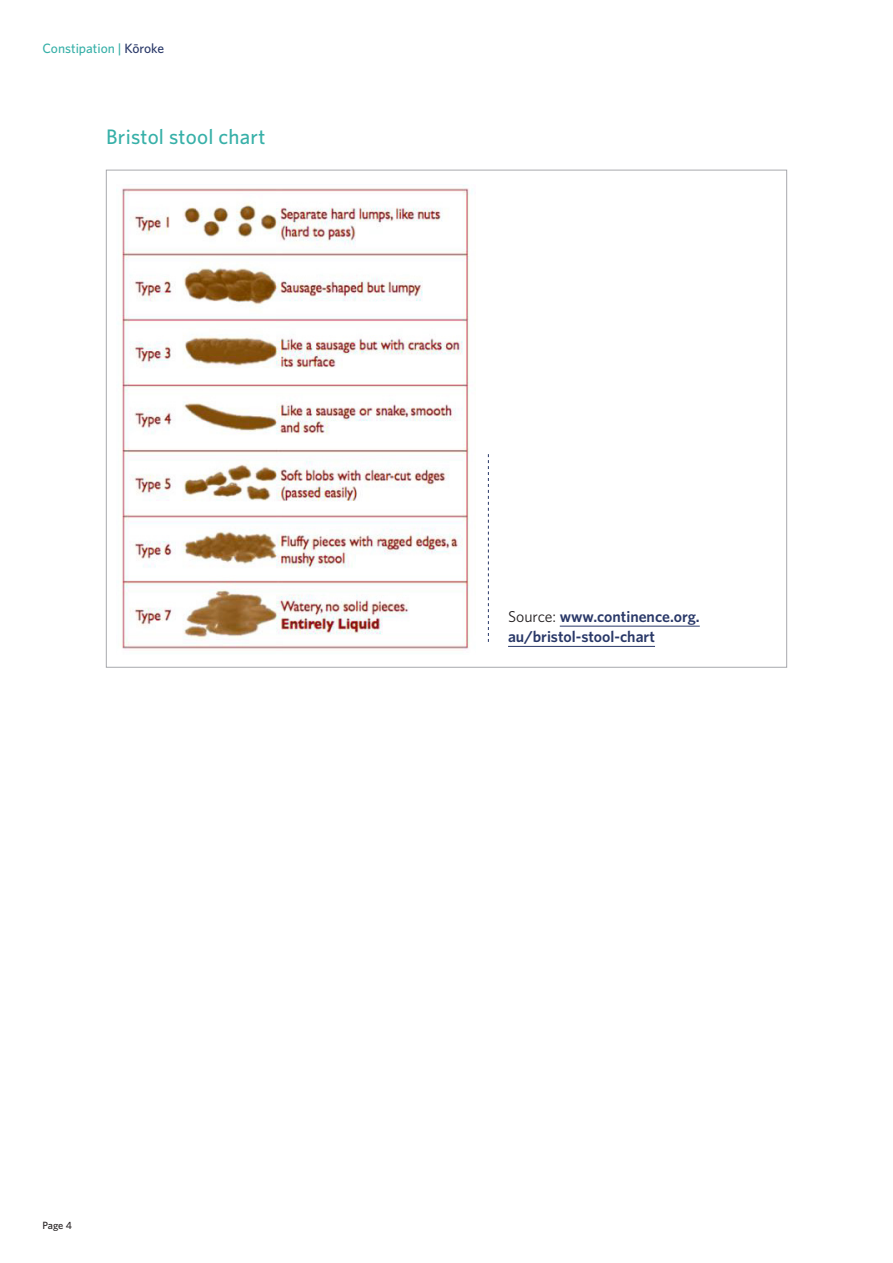
<style>
.page{position:relative;width:893px;height:1263px;background:#fff}
.page>*{position:absolute;margin:0;border:0;box-sizing:border-box;transform-origin:0 0}
.H3_Sub_3_GREEN{font:500 21px "Whitney";letter-spacing:.01em;color:#37b0a8}
._7_0_Table{font:600 15.75px/20.2px "Whitney";color:#293868}
.t1{font:500 13.5px "Whitney";color:#37b0a8}
.t2{font:500 10.5px "Whitney";color:#231f20}
.s1{color:#293868}
.s2{font-weight:400;color:#231f20}
</style>
<div class="page">
<svg style="left:488px;top:454px;width:1px;height:188px"></svg>
<hr style="left:560px;top:626px;width:140px;height:1px;background:#293868">
<hr style="left:508px;top:646px;width:147px;height:1px;background:#293868">
<img style="left:118px;top:185px;width:355px;height:464px">
<p class="t1" style="left:43px;top:40px;width:123px">Constipation | <span class="s1">Kōroke</span></p>
<p class="H3_Sub_3_GREEN" style="left:106px;top:123px;width:161px">Bristol stool chart</p>
<p class="t2" style="left:43px;top:1218px;width:31px">Page 4</p>
<p class="_7_0_Table" style="left:508px;top:606px;width:193px"><span class="s2">Source:</span> www.continence.org. au/bristol-stool-chart</p>
</div>
